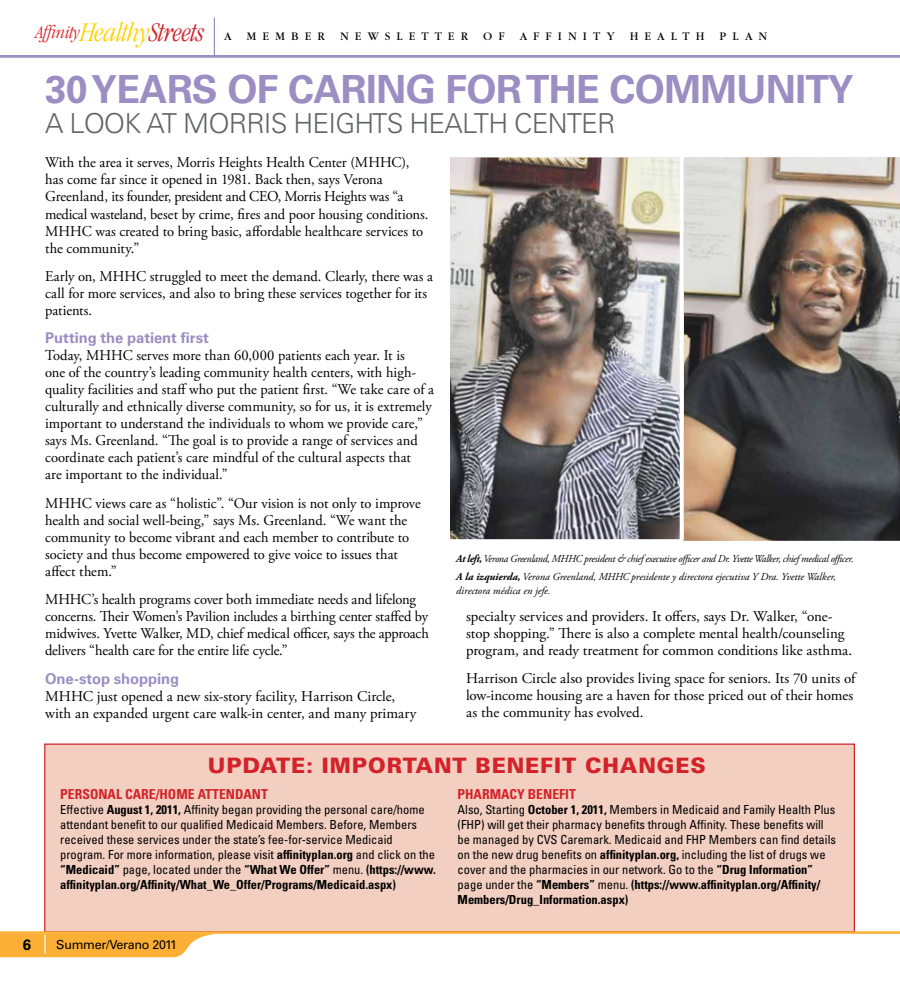
<style>
.page{position:relative;width:900px;height:990px;background:#fff}
.page>*{position:absolute;margin:0;border:0;box-sizing:border-box;transform-origin:0 0}
.t1{font:700 38.75px "Univers";letter-spacing:-.015em;color:#9c8dc3}
.t2{font:300 27.5px "Univers";letter-spacing:-.03em;color:#636466}
.t3{font:900 21.25px "Univers";letter-spacing:.04em;color:#d2232a}
.t4{font:italic 17.5px "Garamond Lit Cd ITC";letter-spacing:-.025em;color:#d2232a}
.t5{font:15px/17px "Adobe Garamond Pro";color:#000}
.t6{font:700 15px "Univers";color:#000}
.t7{font:700 14.88px "Univers";letter-spacing:-.005em;color:#9c8dc3}
.t8{font:700 condensed 13.75px "Univers";color:#d2232a}
.t9{font:condensed 12.5px/15px "Univers";color:#000}
.t10{font:12.5px "Univers";letter-spacing:-.02em;color:#000}
.t11{font:11.25px "Garamond Itc T";letter-spacing:.54em;color:#000}
.t12{font:italic 10.62px/18.8px "Adobe Garamond Pro";letter-spacing:-.03em;color:#000}
.t13{font:italic 10.62px "Adobe Garamond Pro";color:#000}
.s1{font-size:26.25px;color:#ffd200}
.s2{font-size:26.25px}
.s3{font-weight:700}
</style>
<div class="page">
<hr style="left:214px;top:18px;width:1px;height:38px;background:#9c8dc3">
<div style="left:44px;top:744px;width:811px;height:188px;background:#f3cfc1;border:1px solid #d2232a"></div>
<svg style="left:0;top:934px;width:215px;height:23px;background:#fbb84b"></svg>
<hr style="left:0;top:55px;width:900px;height:3px;background:#9c8dc3">
<hr style="left:0;top:931px;width:900px;height:3px;background:#fbaf34">
<img style="left:683px;top:157px;width:217px;height:384px">
<img style="left:450px;top:158px;width:230px;height:381px">
<p class="t4" style="left:35px;top:23px;width:171px">Affinity<span class="s1">Healthy</span><span class="s2">Streets</span></p>
<p class="t11" style="left:224px;top:29px;width:9px">A</p>
<p class="t11" style="left:246px;top:29px;width:80px">MEMBER</p>
<p class="t11" style="left:340px;top:29px;width:130px">NEWSLETTER</p>
<p class="t11" style="left:483px;top:29px;width:23px">O F</p>
<p class="t11" style="left:520px;top:29px;width:97px">AFFINITY</p>
<p class="t11" style="left:630px;top:29px;width:76px">HEALTH</p>
<p class="t11" style="left:720px;top:29px;width:49px">PLAN</p>
<h1 class="t1" style="left:45px;top:66px;width:806px">30 YEARS OF CARING FOR THE COMMUNITY</h1>
<h2 class="t2" style="left:45px;top:106px;width:572px">A LOOK AT MORRIS HEIGHTS HEALTH CENTER</h2>
<p class="t5" style="left:45px;top:155px;width:385px">With the area it serves, Morris Heights Health Center (MHHC), has come far since it opened in 1981. Back then, says Verona Greenland, its founder, president and CEO, Morris Heights was “a medical wasteland, beset by crime, fires and poor housing conditions.<br>MHHC was created to bring basic, affordable healthcare services to the community.”</p>
<p class="t5" style="left:45px;top:268px;width:390px">Early on, MHHC struggled to meet the demand. Clearly, there was a call for more services, and also to bring these services together for its patients.</p>
<p class="t7" style="left:45px;top:329px;width:165px">PUTTING THE PATIENT FIRST</p>
<p class="t5" style="left:45px;top:347px;width:390px">Today, MHHC serves more than 60,000 patients each year. It is<br>one of the country’s leading community health centers, with high&shy;quality facilities and staff who put the patient first. “We take care of a culturally and ethnically diverse community, so for us, it is extremely important to understand the individuals to whom we provide care,” says Ms. Greenland. “The goal is to provide a range of services and coordinate each patient’s care mindful of the cultural aspects that<br>are important to the individual.”</p>
<p class="t5" style="left:45px;top:495px;width:377px">MHHC views care as “holistic”. “Our vision is not only to improve health and social well-being,” says Ms. Greenland. “We want the community to become vibrant and each member to contribute to society and thus become empowered to give voice to issues that affect them.”</p>
<p class="t5" style="left:45px;top:591px;width:385px">MHHC’s health programs cover both immediate needs and lifelong concerns. Their Women’s Pavilion includes a birthing center staffed by midwives. Yvette Walker, MD, chief medical officer, says the approach delivers “health care for the entire life cycle.”</p>
<p class="t7" style="left:45px;top:670px;width:136px">ONE-STOP SHOPPING</p>
<p class="t5" style="left:45px;top:688px;width:373px">MHHC just opened a new six-story facility, Harrison Circle, with an expanded urgent care walk-in center, and many primary</p>
<p class="t12" style="left:456px;top:549px;width:399px"><span class="s3">At left,</span> Verona Greenland, MHHC president &amp; chief executive officer and Dr. Yvette Walker, chief medical officer.<br><span class="s3">A la izquierda,</span> Verona Greenland, MHHC presidente y directora ejecutiva Y Dra. Yvette Walker,</p>
<p class="t13" style="left:456px;top:584px;width:96px">directora médica en jefe.</p>
<p class="t5" style="left:466px;top:608px;width:388px">specialty services and providers. It offers, says Dr. Walker, “one&shy;stop shopping.” There is also a complete mental health/counseling program, and ready treatment for common conditions like asthma.</p>
<p class="t5" style="left:466px;top:670px;width:391px">Harrison Circle also provides living space for seniors. Its 70 units of low-income housing are a haven for those priced out of their homes as the community has evolved.</p>
<h3 class="t3" style="left:208px;top:753px;width:500px">UPDATE: IMPORTANT BENEFIT CHANGES</h3>
<p class="t8" style="left:60px;top:786px;width:206px">Personal Care/Home Attendant</p>
<p class="t9" style="left:60px;top:802px;width:377px">Effective <span class="s3">August 1, 2011,</span> Affinity began providing the personal care/home attendant benefit to our qualified Medicaid Members. Before, Members received these services under the state’s fee-for-service Medicaid program. For more information, please visit <span class="s3">affinityplan.org</span> and click on the <span class="s3">“Medicaid”</span> page, located under the <span class="s3">“What We Offer”</span> menu. <span class="s3">(https://www. affinityplan.org/Affinity/What_We_Offer/Programs/Medicaid.aspx)</span></p>
<p class="t6" style="left:23px;top:936px;width:10px">6</p>
<p class="t10" style="left:56px;top:938px;width:122px">Summer/Verano 2011</p>
<p class="t8" style="left:458px;top:786px;width:117px">Pharmacy Benefit</p>
<p class="t9" style="left:458px;top:802px;width:379px">Also, Starting <span class="s3">October 1, 2011,</span> Members in Medicaid and Family Health Plus (FHP) will get their pharmacy benefits through Affinity. These benefits will be managed by CVS Caremark. Medicaid and FHP</p>
<p class="t9" style="left:458px;top:832px;width:380px;text-indent:251px">Members can find details on the new drug benefits on <span class="s3">affinityplan.org,</span> including the list of drugs we cover and the pharmacies in our network. Go to the <span class="s3">“Drug Information” </span>page under the <span class="s3">“Members”</span> menu. <span class="s3">(https://www.affinityplan.org/Affinity/ Members/Drug_Information.aspx)</span></p>
</div>
